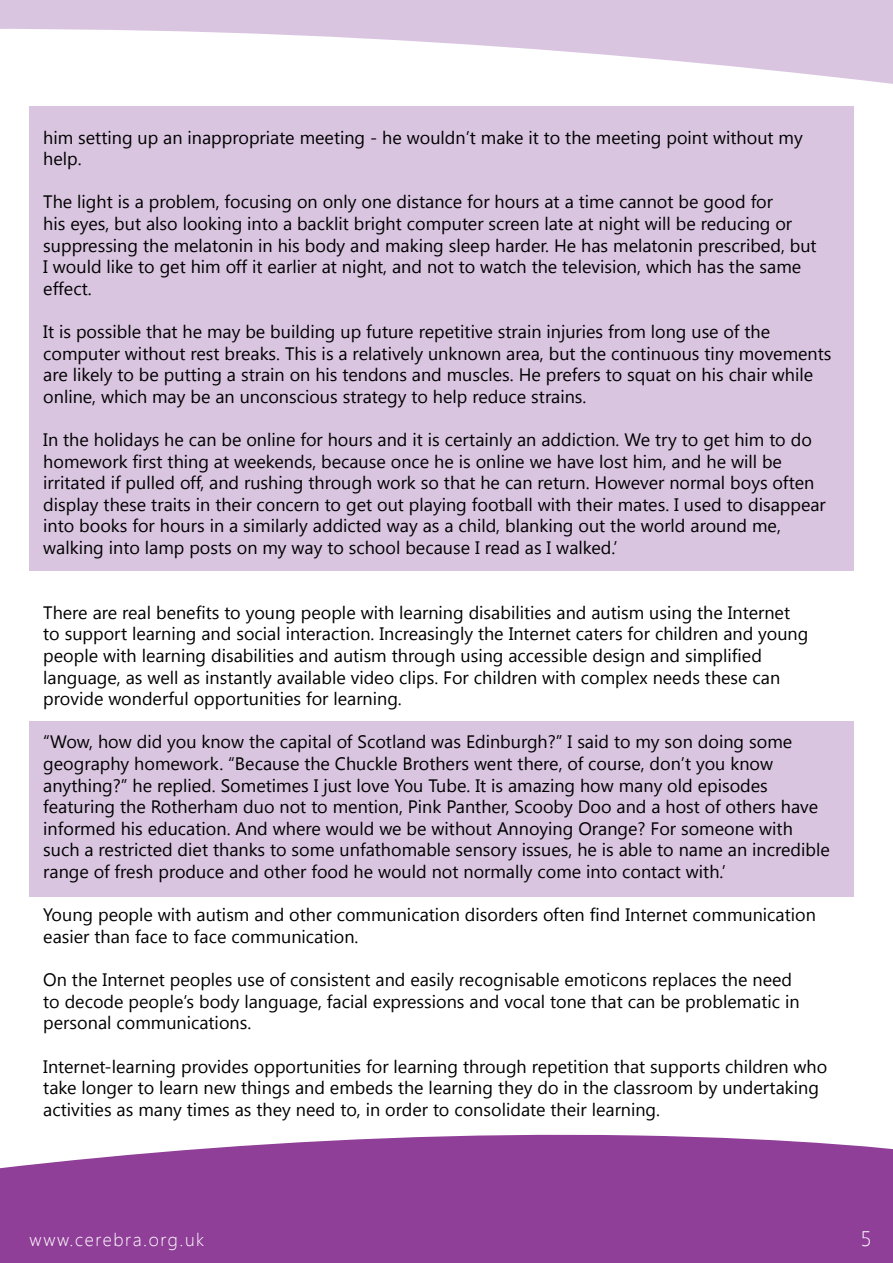
<style>
.page{position:relative;width:893px;height:1263px;background:#fff}
.page>*{position:absolute;margin:0;border:0;box-sizing:border-box;transform-origin:0 0}
.t1{font:300 21px "Segoe UI";color:#fff}
.t2{font:18px/21.6px "Segoe UI";color:#000}
.t3{font:300 18px "Segoe UI";letter-spacing:.09em;color:#fff}
</style>
<div class="page">
<svg style="left:0;top:1134px;width:893px;height:129px;background:#984d9f"></svg>
<svg style="left:0;top:0;width:893px;height:187px"></svg>
<div style="left:30px;top:722px;width:824px;height:175px;background:#d9c5e0"></div>
<div style="left:30px;top:106px;width:824px;height:465px;background:#d9c5e0"></div>
<p class="t2" style="left:43px;top:126px;width:761px">him setting up an inappropriate meeting - he wouldn’t make it to the meeting point without my help.</p>
<p class="t2" style="left:43px;top:190px;width:775px">The light is a problem, focusing on only one distance for hours at a time cannot be good for<br>his eyes, but also looking into a backlit bright computer screen late at night will be reducing or suppressing the melatonin in his body and making sleep harder. He has melatonin prescribed, but I would like to get him off it earlier at night, and not to watch the television, which has the same effect.</p>
<p class="t2" style="left:43px;top:320px;width:790px">It is possible that he may be building up future repetitive strain injuries from long use of the computer without rest breaks. This is a relatively unknown area, but the continuous tiny movements are likely to be putting a strain on his tendons and muscles. He prefers to squat on his chair while online, which may be an unconscious strategy to help reduce strains.</p>
<p class="t2" style="left:43px;top:428px;width:784px">In the holidays he can be online for hours and it is certainly an addiction. We try to get him to do homework first thing at weekends, because once he is online we have lost him, and he will be irritated if pulled off, and rushing through work so that he can return. However normal boys often display these traits in their concern to get out playing football with their mates. I used to disappear into books for hours in a similarly addicted way as a child, blanking out the world around me, walking into lamp posts on my way to school because I read as I walked.’</p>
<p class="t2" style="left:43px;top:601px;width:767px">There are real benefits to young people with learning disabilities and autism using the Internet to support learning and social interaction. Increasingly the Internet caters for children and young people with learning disabilities and autism through using accessible design and simplified language, as well as instantly available video clips. For children with complex needs these can provide wonderful opportunities for learning.</p>
<p class="t2" style="left:43px;top:730px;width:788px">“Wow, how did you know the capital of Scotland was Edinburgh?” I said to my son doing some geography homework. “Because the Chuckle Brothers went there, of course, don’t you know anything?” he replied. Sometimes I just love You Tube. It is amazing how many old episodes featuring the Rotherham duo not to mention, Pink Panther, Scooby Doo and a host of others have informed his education. And where would we be without Annoying Orange? For someone with such a restricted diet thanks to some unfathomable sensory issues, he is able to name an incredible range of fresh produce and other food he would not normally come into contact with.’</p>
<p class="t2" style="left:43px;top:903px;width:774px">Young people with autism and other communication disorders often find Internet communication easier than face to face communication.</p>
<p class="t2" style="left:43px;top:968px;width:758px">On the Internet peoples use of consistent and easily recognisable emoticons replaces the need to decode people’s body language, facial expressions and vocal tone that can be problematic in personal communications.</p>
<p class="t2" style="left:43px;top:1054px;width:786px">Internet-learning provides opportunities for learning through repetition that supports children who take longer to learn new things and embeds the learning they do in the classroom by undertaking activities as many times as they need to, in order to consolidate their learning.</p>
<p class="t3" style="left:30px;top:1227px;width:176px">www.cerebra.org.uk</p>
<p class="t1" style="left:861px;top:1224px;width:12px">5</p>
</div>
